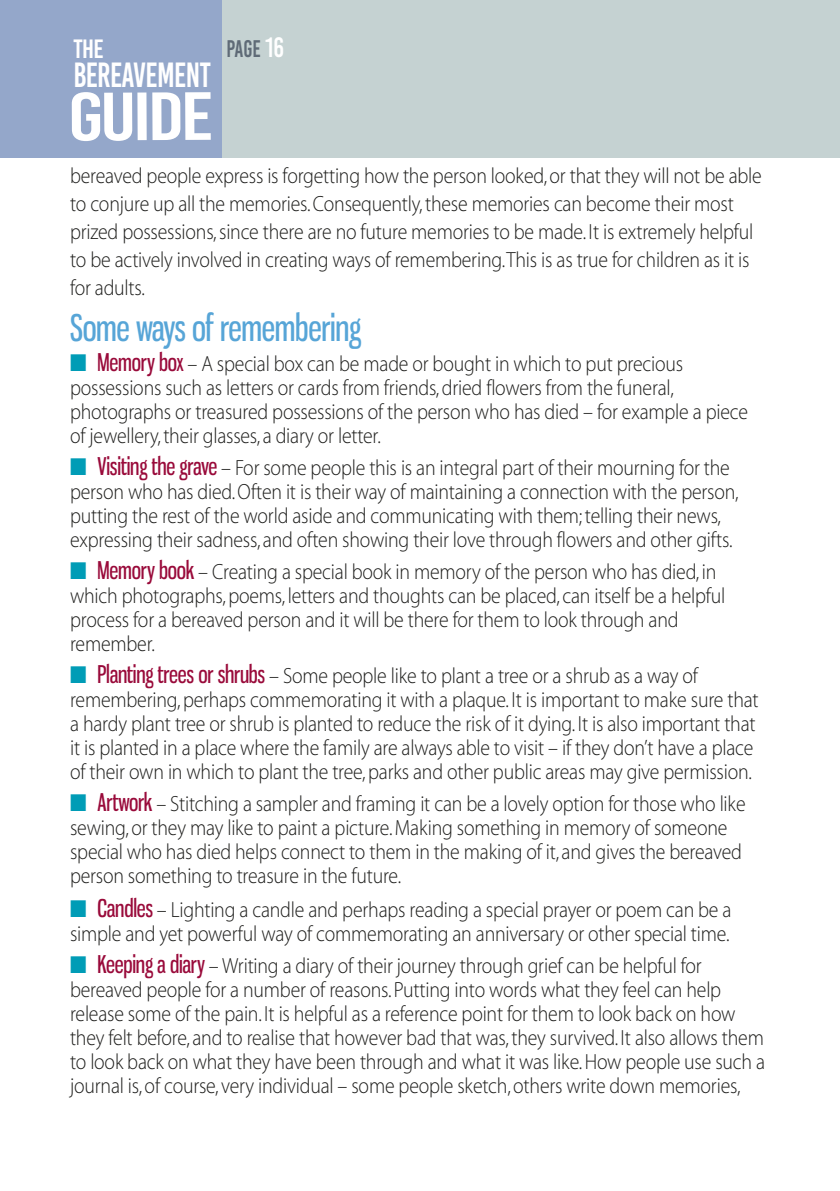
<style>
.page{position:relative;width:840px;height:1191px;background:#fff}
.page>*{position:absolute;margin:0;border:0;box-sizing:border-box;transform-origin:0 0}
.t1{font:68px "Bebas Kai";letter-spacing:-.05em;color:#fff;scale:1.25 1}
.t2{font:36px "Gnuolane Rg";letter-spacing:-.01em;color:#57a5d7;scale:.9 1}
.t3{font:35px "Bebas Kai";letter-spacing:-.02em;color:#fff;scale:.9 1}
.t4{font:26.4px "Bebas Kai";color:#fff}
.t5{font:24px "Bebas Kai";color:#5f6b77;scale:.9 1}
.t6{font:22px/24px "Adobe Corp ID Myriad Lt";letter-spacing:-.01em;color:#1d1d1b;scale:.9 1}
.s1{font-size:28px;color:#fff}
.s2{color:#009cb6}
.s3{font-family:"Gnuolane Rg";font-size:24px;color:#990a3a}
</style>
<div class="page">
<div style="left:0;top:0;width:839px;height:157px;background:#c5d2d2"></div>
<div style="left:0;top:0;width:222px;height:157px;background:#94a7ca"></div>
<p class="t4" style="left:73px;top:36px;width:32px">THE</p>
<h3 class="t3" style="left:73px;top:59px;width:154px">BEREAVEMENT</h3>
<h1 class="t1" style="left:68px;top:86px;width:118px">GUIDE</h1>
<p class="t5" style="left:226px;top:38px;width:66px">PAGE <span class="s1">16</span></p>
<p class="t6" style="left:70px;top:164px;width:769px;line-height:28px">bereaved people express is forgetting how the person looked, or that they will not be able to conjure up all the memories. Consequently, these memories can become their most prized possessions, since there are no future memories to be made. It is extremely helpful to be actively involved in creating ways of remembering. This is as true for children as it is for adults.</p>
<h2 class="t2" style="left:70px;top:306px;width:325px">Some ways of remembering</h2>
<p class="t6" style="left:70px;top:354px;width:754px"><span class="s2">■</span> <span class="s3">Memory box</span> – A special box can be made or bought in which to put precious possessions such as letters or cards from friends, dried flowers from the funeral, photographs or treasured possessions of the person who has died – for example a piece of jewellery, their glasses, a diary or letter.</p>
<p class="t6" style="left:70px;top:458px;width:744px"><span class="s2">■</span> <span class="s3">Visiting the grave</span> – For some people this is an integral part of their mourning for the person who has died. Often it is their way of maintaining a connection with the person, putting the rest of the world aside and communicating with them; telling their news, expressing their sadness, and often showing their love through flowers and other gifts.</p>
<p class="t6" style="left:70px;top:562px;width:729px"><span class="s2">■</span> <span class="s3">Memory book</span> – Creating a special book in memory of the person who has died, in which photographs, poems, letters and thoughts can be placed, can itself be a helpful process for a bereaved person and it will be there for them to look through and remember.</p>
<p class="t6" style="left:70px;top:666px;width:766px"><span class="s2">■</span> <span class="s3">Planting trees or shrubs</span> – Some people like to plant a tree or a shrub as a way of remembering, perhaps commemorating it with a plaque. It is important to make sure that a hardy plant tree or shrub is planted to reduce the risk of it dying. It is also important that it is planted in a place where the family are always able to visit – if they don’t have a place of their own in which to plant the tree, parks and other public areas may give permission.</p>
<p class="t6" style="left:70px;top:794px;width:751px"><span class="s2">■</span> <span class="s3">Artwork</span> – Stitching a sampler and framing it can be a lovely option for those who like sewing, or they may like to paint a picture. Making something in memory of someone special who has died helps connect to them in the making of it, and gives the bereaved person something to treasure in the future.</p>
<p class="t6" style="left:70px;top:900px;width:736px"><span class="s2">■</span> <span class="s3">Candles</span> – Lighting a candle and perhaps reading a special prayer or poem can be a simple and yet powerful way of commemorating an anniversary or other special time.</p>
<p class="t6" style="left:70px;top:956px;width:773px"><span class="s2">■</span> <span class="s3">Keeping a diary</span> – Writing a diary of their journey through grief can be helpful for bereaved people for a number of reasons. Putting into words what they feel can help release some of the pain. It is helpful as a reference point for them to look back on how they felt before, and to realise that however bad that was, they survived. It also allows them to look back on what they have been through and what it was like. How people use such a journal is, of course, very individual – some people sketch, others write down memories,</p>
</div>
